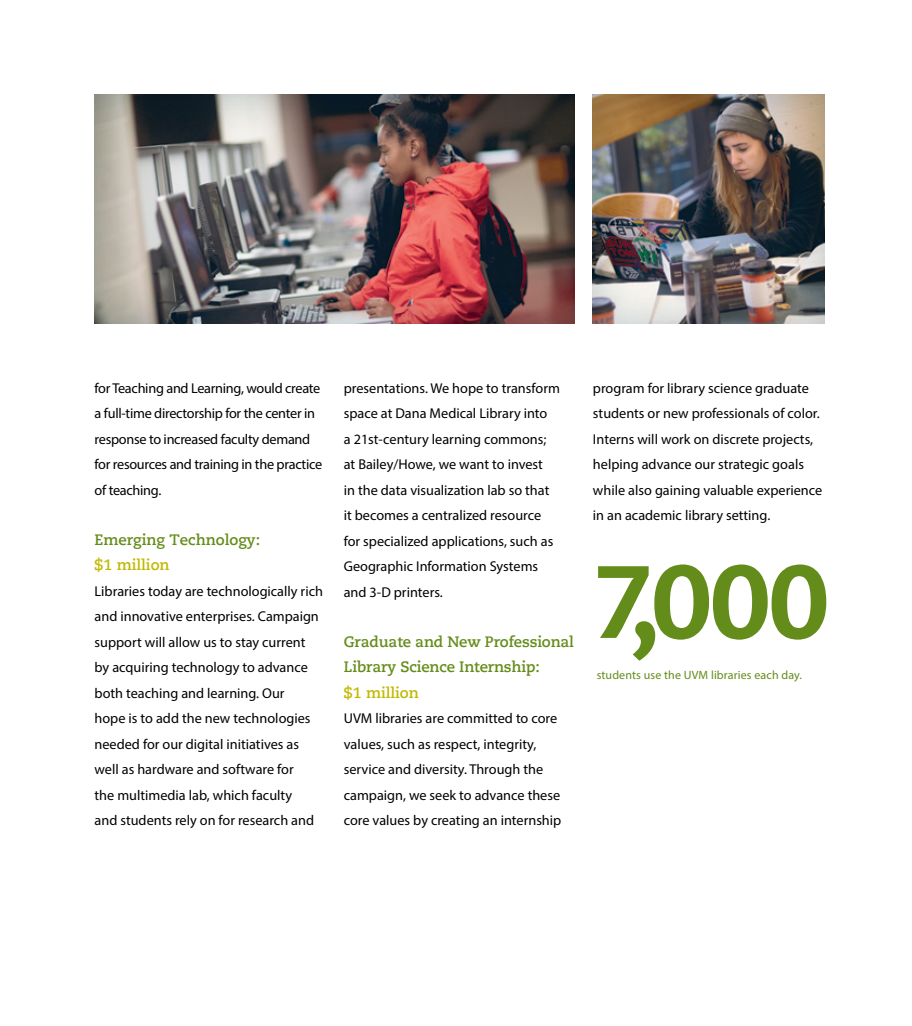
<style>
.page{position:relative;width:912px;height:1026px;background:#fff}
.page>*{position:absolute;margin:0;border:0;box-sizing:border-box;transform-origin:0 0}
.t1{font:800 102.45px "Caecilia";color:#648c1a}
.t2{font:700 15px/25.5px "Caecilia";letter-spacing:-.01em;color:#648c1a}
.t3{font:700 15px "Caecilia";color:#c1b900}
.t4{font:14.25px/25.5px "Myriad Pro";color:#000}
.t5{font:14.25px/25.5px "Myriad Pro";letter-spacing:-.02em;color:#000}
.t6{font:12px "Myriad Pro";letter-spacing:.01em;color:#648c1a}
</style>
<div class="page">
<div style="left:591px;top:93px;width:234px;height:232px;background:#003f59;opacity:.26"></div>
<div style="left:93px;top:93px;width:483px;height:232px;background:#003f59;opacity:.26"></div>
<p class="t5" style="left:94px;top:375px;width:229px">for Teaching and Learning, would create a full-time directorship for the center in response to increased faculty demand for resources and training in the practice of teaching.</p>
<p class="t2" style="left:94px;top:528px;width:167px">Emerging Technology:</p>
<p class="t3" style="left:94px;top:557px;width:76px">$1 million</p>
<p class="t4" style="left:94px;top:578px;width:230px">Libraries today are technologically rich and innovative enterprises. Campaign support will allow us to stay current by acquiring technology to advance both teaching and learning. Our<br>hope is to add the new technologies needed for our digital initiatives as well as hardware and software for<br>the multimedia lab, which faculty<br>and students rely on for research and</p>
<p class="t4" style="left:344px;top:375px;width:217px">presentations. We hope to transform space at Dana Medical Library into<br>a 21st-century learning commons; at Bailey/Howe, we want to invest<br>in the data visualization lab so that it becomes a centralized resource for specialized applications, such as Geographic Information Systems and 3-D printers.</p>
<p class="t2" style="left:344px;top:630px;width:232px">Graduate and New Professional<br>Library Science Internship:</p>
<p class="t3" style="left:344px;top:685px;width:77px">$1 million</p>
<p class="t4" style="left:344px;top:705px;width:219px">UVM libraries are committed to core values, such as respect, integrity, service and diversity. Through the campaign, we seek to advance these core values by creating an internship</p>
<p class="t4" style="left:592px;top:375px;width:231px">program for library science graduate students or new professionals of color.<br>Interns will work on discrete projects, helping advance our strategic goals while also gaining valuable experience in an academic library setting.</p>
<h1 class="t1" style="left:592px;top:551px;width:238px">7,000</h1>
<p class="t6" style="left:596px;top:668px;width:207px">students use the UVM libraries each day.</p>
</div>
